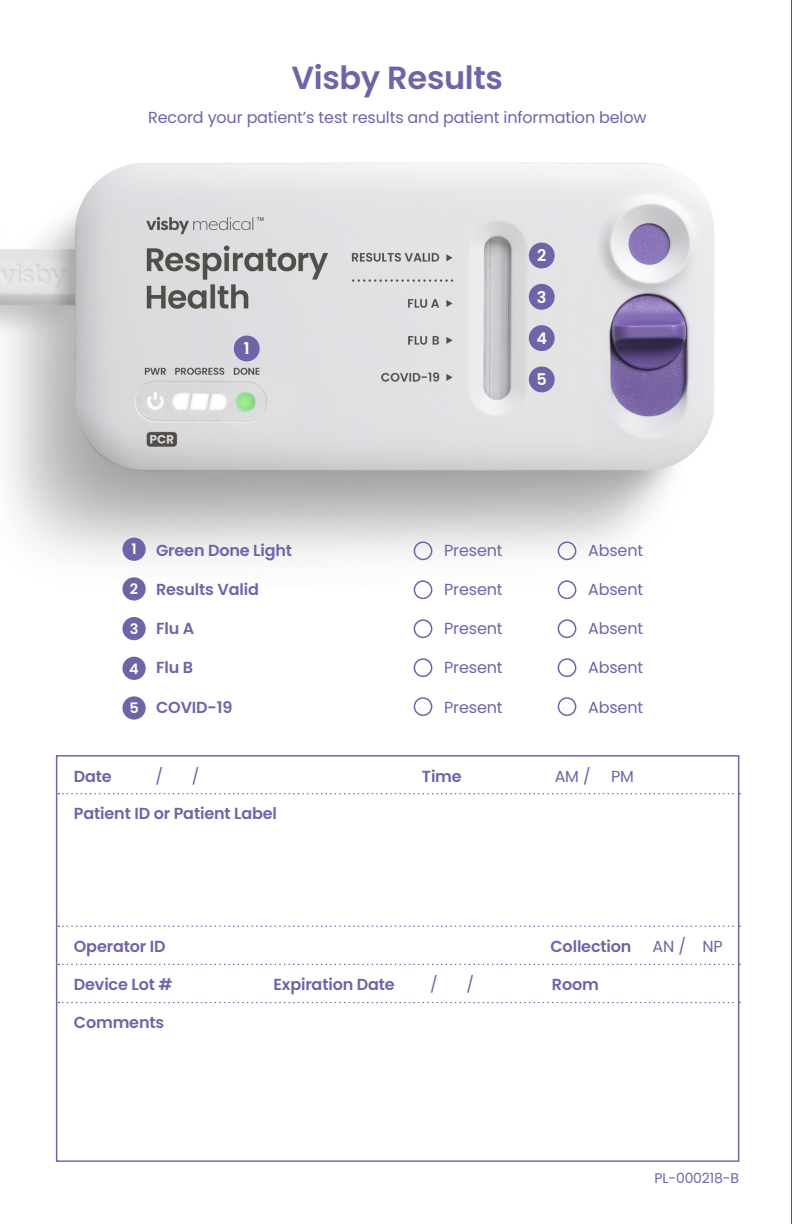
<style>
.page{position:relative;width:792px;height:1224px;background:#fff}
.page>*{position:absolute;margin:0;border:0;box-sizing:border-box;transform-origin:0 0}
.t1{font:600 32px "Poppins";letter-spacing:-.01em;color:#7163a7}
.t2{font:16px "Poppins";letter-spacing:-.01em;color:#7163a7}
.t3{font:600 16px "Poppins";letter-spacing:-.01em;color:#7163a7}
.t4{font:600 16px "Poppins";color:#fff}
.t5{font:600 14.4px "Poppins";color:#fff}
.t6{font:14px "Poppins";letter-spacing:-.01em;color:#7163a7}
</style>
<div class="page">
<img style="left:0;top:163px;width:714px;height:426px">
<div style="left:234px;top:336px;width:26px;height:25px;background:#7163a7;border-radius:50%"></div>
<div style="left:529px;top:243px;width:26px;height:25px;background:#7163a7;border-radius:50%"></div>
<div style="left:529px;top:284px;width:26px;height:26px;background:#7163a7;border-radius:50%"></div>
<div style="left:529px;top:325px;width:26px;height:26px;background:#7163a7;border-radius:50%"></div>
<div style="left:529px;top:367px;width:26px;height:25px;background:#7163a7;border-radius:50%"></div>
<div style="left:122px;top:538px;width:24px;height:23px;background:#7163a7;border-radius:50%"></div>
<div style="left:122px;top:577px;width:24px;height:24px;background:#7163a7;border-radius:50%"></div>
<div style="left:122px;top:617px;width:24px;height:23px;background:#7163a7;border-radius:50%"></div>
<div style="left:122px;top:657px;width:24px;height:23px;background:#7163a7;border-radius:50%"></div>
<div style="left:122px;top:696px;width:24px;height:24px;background:#7163a7;border-radius:50%"></div>
<div style="left:414px;top:541px;width:18px;height:19px;border:2px solid #7163a7;border-radius:50%"></div>
<div style="left:414px;top:580px;width:18px;height:19px;border:2px solid #7163a7;border-radius:50%"></div>
<div style="left:414px;top:619px;width:18px;height:19px;border:2px solid #7163a7;border-radius:50%"></div>
<div style="left:414px;top:658px;width:18px;height:19px;border:2px solid #7163a7;border-radius:50%"></div>
<div style="left:414px;top:697px;width:18px;height:19px;border:2px solid #7163a7;border-radius:50%"></div>
<div style="left:558px;top:541px;width:18px;height:19px;border:2px solid #7163a7;border-radius:50%"></div>
<div style="left:558px;top:580px;width:18px;height:19px;border:2px solid #7163a7;border-radius:50%"></div>
<div style="left:558px;top:619px;width:18px;height:19px;border:2px solid #7163a7;border-radius:50%"></div>
<div style="left:558px;top:658px;width:18px;height:19px;border:2px solid #7163a7;border-radius:50%"></div>
<div style="left:558px;top:697px;width:18px;height:19px;border:2px solid #7163a7;border-radius:50%"></div>
<svg style="left:58px;top:793px;width:682px;height:1px"></svg>
<svg style="left:58px;top:925px;width:682px;height:2px"></svg>
<svg style="left:58px;top:964px;width:682px;height:1px"></svg>
<svg style="left:58px;top:1002px;width:682px;height:1px"></svg>
<hr style="left:791px;top:0;width:1px;height:1224px;background:#000">
<h1 class="t1" style="left:291px;top:59px;width:213px">Visby Results</h1>
<p class="t2" style="left:148px;top:108px;width:500px">Record your patient’s test results and patient information below</p>
<p class="t4" style="left:244px;top:339px;width:7px">1</p>
<p class="t4" style="left:537px;top:246px;width:11px">2</p>
<p class="t4" style="left:537px;top:288px;width:11px">3</p>
<p class="t4" style="left:536px;top:329px;width:12px">4</p>
<p class="t4" style="left:537px;top:370px;width:12px">5</p>
<p class="t5" style="left:131px;top:541px;width:7px">1</p>
<p class="t5" style="left:130px;top:581px;width:10px">2</p>
<p class="t5" style="left:130px;top:620px;width:10px">3</p>
<p class="t5" style="left:129px;top:660px;width:11px">4</p>
<p class="t5" style="left:129px;top:700px;width:11px">5</p>
<p class="t3" style="left:156px;top:541px;width:137px">Green Done Light</p>
<p class="t2" style="left:444px;top:541px;width:60px">Present</p>
<p class="t2" style="left:588px;top:541px;width:57px">Absent</p>
<p class="t3" style="left:156px;top:580px;width:104px">Results Valid</p>
<p class="t2" style="left:444px;top:580px;width:60px">Present</p>
<p class="t2" style="left:588px;top:580px;width:57px">Absent</p>
<p class="t3" style="left:156px;top:619px;width:40px">Flu A</p>
<p class="t2" style="left:444px;top:619px;width:60px">Present</p>
<p class="t2" style="left:588px;top:619px;width:57px">Absent</p>
<p class="t3" style="left:156px;top:658px;width:38px">Flu B</p>
<p class="t2" style="left:444px;top:658px;width:60px">Present</p>
<p class="t2" style="left:588px;top:658px;width:57px">Absent</p>
<p class="t3" style="left:156px;top:698px;width:78px">COVID-19</p>
<p class="t2" style="left:444px;top:698px;width:60px">Present</p>
<p class="t2" style="left:588px;top:698px;width:57px">Absent</p>
<p class="t3" style="left:74px;top:767px;width:39px">Date</p>
<p class="t2" style="left:155px;top:767px;width:9px">/</p>
<p class="t2" style="left:192px;top:767px;width:9px">/</p>
<p class="t3" style="left:422px;top:767px;width:41px">Time</p>
<p class="t2" style="left:555px;top:767px;width:37px">AM /</p>
<p class="t2" style="left:611px;top:767px;width:24px">PM</p>
<p class="t3" style="left:74px;top:805px;width:205px">Patient ID or Patient Label</p>
<p class="t3" style="left:74px;top:937px;width:93px">Operator ID</p>
<p class="t3" style="left:550px;top:937px;width:83px">Collection</p>
<p class="t2" style="left:653px;top:937px;width:72px">AN / NP</p>
<p class="t3" style="left:74px;top:975px;width:100px">Device Lot #</p>
<p class="t3" style="left:274px;top:975px;width:123px">Expiration Date</p>
<p class="t2" style="left:430px;top:975px;width:9px">/</p>
<p class="t2" style="left:466px;top:975px;width:9px">/</p>
<p class="t3" style="left:552px;top:975px;width:49px">Room</p>
<p class="t3" style="left:74px;top:1013px;width:92px">Comments</p>
<p class="t6" style="left:655px;top:1170px;width:86px">PL-000218-B</p>
</div>
